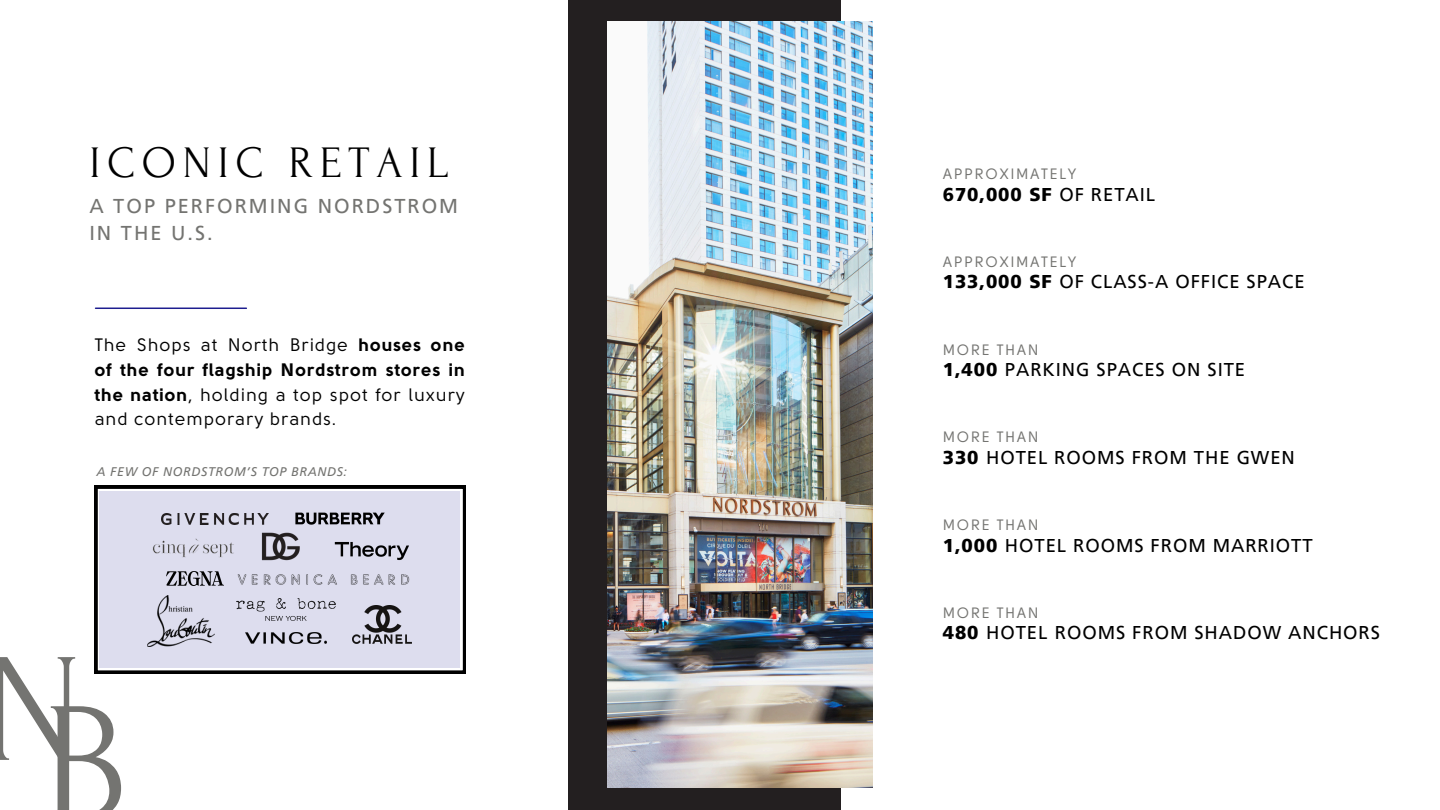
<style>
.page{position:relative;width:1440px;height:810px;background:#fff}
.page>*{position:absolute;margin:0;border:0;box-sizing:border-box;transform-origin:0 0}
.t1{font:173.1px "Forum";color:#747471}
.t2{font:155.8px "Forum";color:#747471}
.t3{font:45px "Forum";letter-spacing:.15em;color:#000}
.t4{font:20px/27.8px "Frutiger LT Pro";letter-spacing:.1em;color:#747471}
.t5{font:18.5px "Frutiger LT Pro";letter-spacing:.05em;color:#000}
.t6{font:900 18.5px "Frutiger LT Pro";letter-spacing:.05em;color:#000}
.t7{font:18px/24.8px "Solomon Sans";letter-spacing:.045em;color:#000;text-align:justify}
.t8{font:15px "Solomon Sans";letter-spacing:.1em;color:#747471}
.t9{font:italic 12.5px "Frutiger LT Pro";letter-spacing:.05em;color:#747471}
.s1{font-weight:700}
.s2{font-weight:400}
.s3{font-weight:900}
</style>
<div class="page">
<div style="left:568px;top:0;width:272px;height:810px;background:#231f20"></div>
<img style="left:607px;top:22px;width:266px;height:766px">
<svg style="left:95px;top:486px;width:371px;height:187px"></svg>
<div style="left:100px;top:491px;width:360px;height:177px;background:#dde"></div>
<img style="left:352px;top:605px;width:59px;height:39px">
<img style="left:147px;top:595px;width:67px;height:52px">
<img style="left:261px;top:533px;width:39px;height:28px">
<img style="left:295px;top:512px;width:90px;height:13px">
<img style="left:237px;top:574px;width:173px;height:11px">
<img style="left:237px;top:598px;width:99px;height:23px">
<img style="left:152px;top:538px;width:82px;height:20px">
<img style="left:246px;top:633px;width:81px;height:10px">
<img style="left:334px;top:542px;width:75px;height:18px">
<img style="left:161px;top:514px;width:108px;height:10px">
<img style="left:166px;top:571px;width:57px;height:14px">
<hr style="left:96px;top:308px;width:150px;height:1px;background:#1d1d8f">
<p class="t3" style="left:89px;top:139px;width:360px">ICONIC RETAIL</p>
<p class="t4" style="left:89px;top:192px;width:370px">A TOP PERFORMING NORDSTROM<br>IN THE U.S.</p>
<p class="t7" style="left:95px;top:333px;width:372px">The Shops at North Bridge <span class="s1">houses one of the four flagship Nordstrom stores in the nation</span>, holding a top spot for luxury and contemporary brands.</p>
<p class="t9" style="left:97px;top:464px;width:252px">A FEW OF NORDSTROM’S TOP BRANDS:</p>
<h4 class="t2" style="left:-15px;top:627px;width:99px">N</h4>
<h2 class="t1" style="left:43px;top:672px;width:86px">B</h2>
<p class="t8" style="left:943px;top:167px;width:135px">APPROXIMATELY</p>
<p class="t6" style="left:943px;top:183px;width:214px">670,000 SF <span class="s2">OF RETAIL</span></p>
<h2 class="t8" style="left:943px;top:255px;width:135px">APPROXIMATELY</h2>
<h4 class="t5" style="left:943px;top:270px;width:364px"><span class="s3">133,000 SF</span> OF CLASS-A OFFICE SPACE</h4>
<h2 class="t8" style="left:943px;top:343px;width:98px">MORE THAN</h2>
<h4 class="t5" style="left:943px;top:358px;width:304px"><span class="s3">1,400</span> PARKING SPACES ON SITE</h4>
<h2 class="t8" style="left:943px;top:430px;width:98px">MORE THAN</h2>
<h4 class="t5" style="left:943px;top:446px;width:354px"><span class="s3">330</span> HOTEL ROOMS FROM THE GWEN</h4>
<h2 class="t8" style="left:943px;top:518px;width:98px">MORE THAN</h2>
<h4 class="t5" style="left:943px;top:534px;width:371px"><span class="s3">1,000</span> HOTEL ROOMS FROM MARRIOTT</h4>
<h2 class="t8" style="left:943px;top:606px;width:98px">MORE THAN</h2>
<h4 class="t5" style="left:943px;top:622px;width:439px"><span class="s3">480</span> HOTEL ROOMS FROM SHADOW ANCHORS</h4>
</div>
